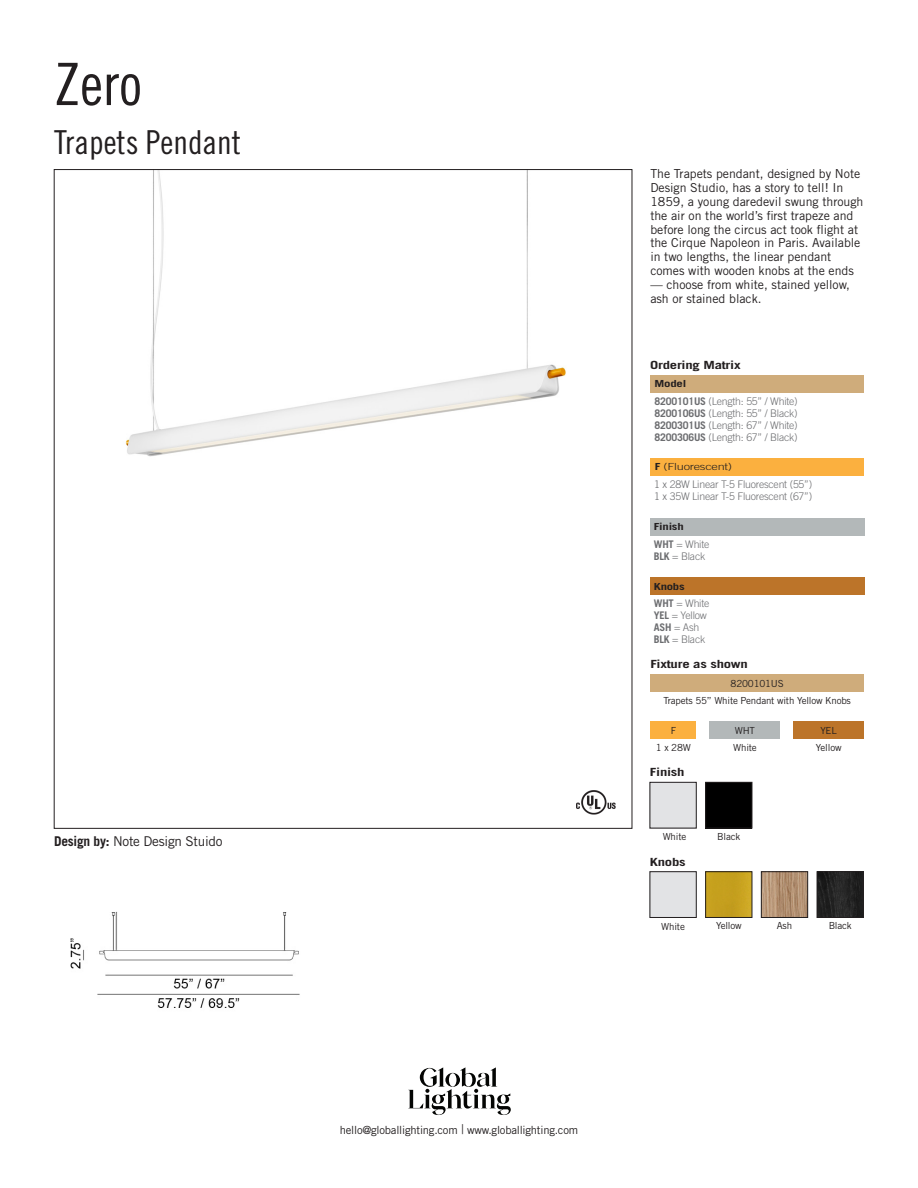
<style>
.page{position:relative;width:918px;height:1188px;background:#fff}
.page>*{position:absolute;margin:0;border:0;box-sizing:border-box;transform-origin:0 0}
.t1{font:58.5px "Trade Gothic LT Std Cn 18";color:#231f20}
.t2{font:33px "Trade Gothic LT Std Cn 18";color:#231f20}
.t3{font:13.5px "Trade Gothic LT Std";letter-spacing:-.02em;color:#231f20}
.t4{font:12.3px/13.8px "Trade Gothic LT Std";letter-spacing:-.005em;color:#231f20}
.t5{font:11.25px "Trade Gothic LT Std";letter-spacing:-.02em;color:#231f20}
.t6{font:700 11.25px "Trade Gothic LT Std";letter-spacing:-.02em;color:#231f20;scale:1.31 1}
.t7{font:300 10.5px "Trade Gothic LT Std";letter-spacing:-.02em;color:#6c6d70}
.t8{font:9.75px "Trade Gothic LT Std";letter-spacing:-.02em;color:#231f20}
.t9{font:700 9.75px "Trade Gothic LT Std";letter-spacing:-.02em;color:#231f20;scale:1.31 1}
.t10{font:300 9.75px "Trade Gothic LT Std";letter-spacing:-.02em;color:#231f20;scale:1.31 1}
.s1{font-weight:700}
.s2{font-weight:300;font-size:13.5px}
</style>
<div class="page">
<img style="left:125px;top:171px;width:441px;height:286px">
<div style="left:650px;top:375px;width:214px;height:18px;background:#cfac7b"></div>
<div style="left:650px;top:518px;width:214px;height:18px;background:#b3b8b9"></div>
<div style="left:650px;top:577px;width:214px;height:18px;background:#bc7429"></div>
<div style="left:707px;top:784px;width:43px;height:42px;background:#000"></div>
<div style="left:705px;top:782px;width:47px;height:46px;border:1px solid #231f20"></div>
<img style="left:707px;top:874px;width:43px;height:42px">
<div style="left:705px;top:872px;width:47px;height:46px;border:1px solid #231f20"></div>
<img style="left:763px;top:874px;width:43px;height:42px">
<div style="left:761px;top:872px;width:47px;height:46px;border:1px solid #231f20"></div>
<img style="left:819px;top:874px;width:43px;height:42px">
<div style="left:817px;top:872px;width:47px;height:46px;border:1px solid #231f20"></div>
<div style="left:650px;top:674px;width:214px;height:18px;background:#cfac7b"></div>
<div style="left:651px;top:721px;width:45px;height:18px;background:#fbb03f"></div>
<div style="left:710px;top:721px;width:70px;height:18px;background:#b3b8b9"></div>
<div style="left:794px;top:721px;width:70px;height:18px;background:#bc7429"></div>
<div style="left:650px;top:458px;width:214px;height:18px;background:#fbb03f"></div>
<img style="left:576px;top:790px;width:40px;height:25px">
<img style="left:70px;top:911px;width:230px;height:97px">
<svg style="left:408px;top:1067px;width:103px;height:48px"></svg>
<p class="t1" style="left:54px;top:49px;width:89px">Zero</p>
<p class="t2" style="left:54px;top:123px;width:188px">Trapets Pendant</p>
<p class="t3" style="left:54px;top:833px;width:170px"><span class="s1">Design by:</span> Note Design Stuido</p>
<p class="t4" style="left:650px;top:167px;width:215px">The Trapets pendant, designed by Note Design Studio, has a story to tell! In 1859, a young daredevil swung through the air on the world’s first trapeze and before long the circus act took flight at the Cirque Napoleon in Paris. Available in two lengths, the linear pendant comes with wooden knobs at the ends</p>
<p class="t4" style="left:650px;top:278px;width:201px">— choose from white, stained yellow, ash or stained black.</p>
<p class="t6" style="left:650px;top:358px;width:71px">Ordering Matrix</p>
<p class="t9" style="left:655px;top:377px;width:26px">Model</p>
<p class="t7" style="left:655px;top:395px;width:145px"><span class="s1">8200101US</span> (Length: 55” / White)</p>
<p class="t7" style="left:655px;top:407px;width:145px"><span class="s1">8200106US</span> (Length: 55” / Black)</p>
<p class="t7" style="left:655px;top:419px;width:145px"><span class="s1">8200301US</span> (Length: 67” / White)</p>
<p class="t7" style="left:655px;top:431px;width:145px"><span class="s1">8200306US</span> (Length: 67” / Black)</p>
<p class="t10" style="left:655px;top:460px;width:61px"><span class="s1">F</span> (Fluorescent)</p>
<p class="t7" style="left:654px;top:478px;width:159px">1 x 28W Linear T-5 Fluorescent (55”)</p>
<p class="t7" style="left:654px;top:490px;width:159px">1 x 35W Linear T-5 Fluorescent (67”)</p>
<p class="t9" style="left:654px;top:521px;width:24px">Finish</p>
<p class="t7" style="left:654px;top:538px;width:57px"><span class="s1">WHT</span> = White</p>
<p class="t7" style="left:654px;top:550px;width:53px"><span class="s1">BLK</span> = Black</p>
<p class="t9" style="left:654px;top:580px;width:25px">Knobs</p>
<p class="t7" style="left:654px;top:597px;width:57px"><span class="s1">WHT</span> = White</p>
<p class="t7" style="left:654px;top:609px;width:55px"><span class="s1">YEL</span> = Yellow</p>
<p class="t7" style="left:654px;top:621px;width:47px"><span class="s1">ASH</span> = Ash</p>
<p class="t7" style="left:654px;top:633px;width:53px"><span class="s1">BLK</span> = Black</p>
<p class="t6" style="left:650px;top:657px;width:76px">Fixture as shown</p>
<p class="t8" style="left:731px;top:677px;width:55px">8200101US</p>
<p class="t8" style="left:663px;top:695px;width:189px">Trapets 55” White Pendant with Yellow Knobs</p>
<p class="t8" style="left:656px;top:742px;width:37px">1 x 28W</p>
<p class="t8" style="left:671px;top:725px;width:7px">F</p>
<p class="t8" style="left:735px;top:725px;width:22px">WHT</p>
<p class="t8" style="left:820px;top:725px;width:18px">YEL</p>
<p class="t8" style="left:733px;top:742px;width:25px">White</p>
<p class="t8" style="left:816px;top:742px;width:27px">Yellow</p>
<p class="t6" style="left:650px;top:765px;width:28px">Finish</p>
<p class="t8" style="left:663px;top:831px;width:25px">White</p>
<p class="t8" style="left:717px;top:831px;width:25px">Black</p>
<p class="t6" style="left:650px;top:855px;width:29px">Knobs</p>
<p class="t8" style="left:661px;top:920px;width:25px">White</p>
<p class="t8" style="left:716px;top:920px;width:27px">Yellow</p>
<p class="t8" style="left:777px;top:920px;width:17px">Ash</p>
<p class="t8" style="left:829px;top:920px;width:25px">Black</p>
<p class="t5" style="left:340px;top:1123px;width:240px">hello@globallighting.com <span class="s2">|</span> www.globallighting.com</p>
</div>
